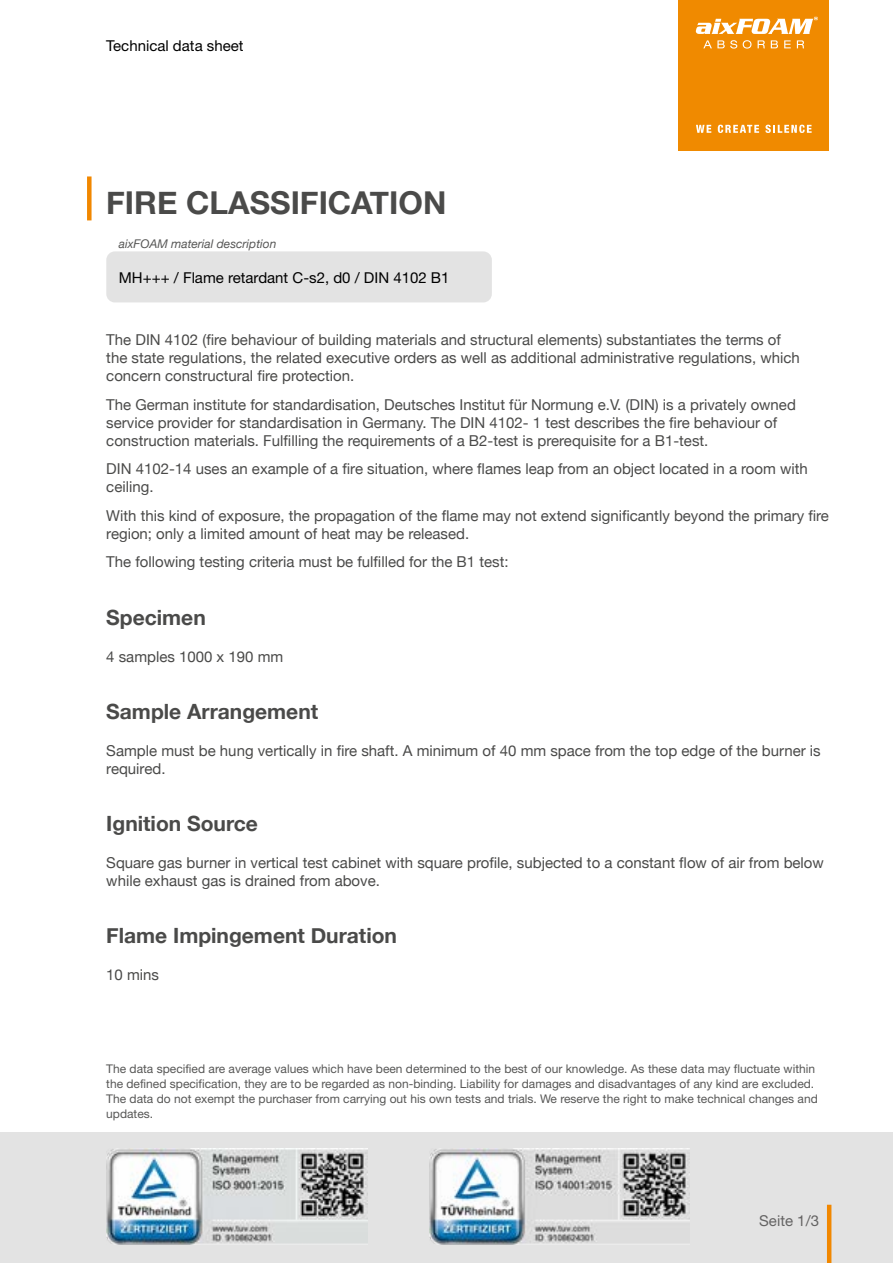
<style>
.page{position:relative;width:893px;height:1263px;background:#fff}
.page>*{position:absolute;margin:0;border:0;box-sizing:border-box;transform-origin:0 0}
.t1{font:700 31.5px "Helvetica Neue";color:#4a4a49}
.t2{font:700 21px "Helvetica Neue";color:#4a4a49}
.t3{font:15px/18px "Helvetica Neue";color:#4a4a49}
.t4{font:15px "Helvetica Neue";color:#000}
.t5{font:15px "Helvetica Neue";color:#646363}
.t6{font:12px/15px "Helvetica Neue";color:#575756}
.t7{font:italic 12px "Helvetica Neue";color:#575756}
</style>
<div class="page">
<div style="left:0;top:1132px;width:893px;height:131px;background:#e3e3e3"></div>
<div style="left:679px;top:0;width:150px;height:151px;background:#f08a00"></div>
<svg style="left:696px;top:17px;width:122px;height:17px"></svg>
<svg style="left:703px;top:40px;width:34px;height:9px"></svg>
<svg style="left:743px;top:40px;width:8px;height:9px"></svg>
<svg style="left:758px;top:40px;width:7px;height:8px"></svg>
<svg style="left:771px;top:40px;width:7px;height:8px"></svg>
<svg style="left:784px;top:40px;width:7px;height:8px"></svg>
<svg style="left:797px;top:40px;width:7px;height:8px"></svg>
<svg style="left:696px;top:125px;width:15px;height:8px"></svg>
<svg style="left:718px;top:125px;width:41px;height:8px"></svg>
<svg style="left:765px;top:125px;width:47px;height:8px"></svg>
<hr style="left:827px;top:1205px;width:4px;height:58px;background:#f18700">
<img style="left:106px;top:1148px;width:261px;height:96px">
<img style="left:429px;top:1148px;width:261px;height:96px">
<div style="left:87px;top:176px;width:5px;height:44px;background:#f18700"></div>
<div style="left:106px;top:251px;width:386px;height:51px;background:#e3e3e3;border-radius:9px"></div>
<p class="t4" style="left:106px;top:37px;width:139px">Technical data sheet</p>
<h1 class="t1" style="left:106px;top:183px;width:342px">FIRE CLASSIFICATION</h1>
<p class="t7" style="left:119px;top:237px;width:159px">aixFOAM material description</p>
<p class="t4" style="left:119px;top:269px;width:332px">MH+++ / Flame retardant C-s2, d0 / DIN 4102 B1</p>
<p class="t3" style="left:106px;top:331px;width:695px">The DIN 4102 (fire behaviour of building materials and structural elements) substantiates the terms of the state regulations, the related executive orders as well as additional administrative regulations, which concern constructural fire protection.</p>
<p class="t3" style="left:106px;top:396px;width:691px">The German institute for standardisation, Deutsches Institut für Normung e.V. (DIN) is a privately owned service provider for standardisation in Germany. The DIN 4102- 1 test describes the fire behaviour of construction materials. Fulfilling the requirements of a B2-test is prerequisite for a B1-test.</p>
<p class="t3" style="left:106px;top:461px;width:703px">DIN 4102-14 uses an example of a fire situation, where flames leap from an object located in a room with ceiling.</p>
<p class="t3" style="left:106px;top:507px;width:724px">With this kind of exposure, the propagation of the flame may not extend significantly beyond the primary fire region; only a limited amount of heat may be released.</p>
<p class="t3" style="left:106px;top:554px;width:404px">The following testing criteria must be fulfilled for the B1 test:</p>
<h2 class="t2" style="left:106px;top:604px;width:101px">Specimen</h2>
<p class="t3" style="left:106px;top:648px;width:179px">4 samples 1000 x 190 mm</p>
<h2 class="t2" style="left:106px;top:698px;width:213px">Sample Arrangement</h2>
<p class="t3" style="left:106px;top:742px;width:716px">Sample must be hung vertically in fire shaft. A minimum of 40 mm space from the top edge of the burner is required.</p>
<h2 class="t2" style="left:106px;top:810px;width:153px">Ignition Source</h2>
<p class="t3" style="left:106px;top:855px;width:719px">Square gas burner in vertical test cabinet with square profile, subjected to a constant flow of air from below while exhaust gas is drained from above.</p>
<h2 class="t2" style="left:106px;top:923px;width:292px">Flame Impingement Duration</h2>
<p class="t3" style="left:106px;top:967px;width:54px">10 mins</p>
<p class="t6" style="left:106px;top:1060px;width:713px">The data specified are average values which have been determined to the best of our knowledge. As these data may fluctuate within the defined specification, they are to be regarded as non-binding. Liability for damages and disadvantages of any kind are excluded.<br>The data do not exempt the purchaser from carrying out his own tests and trials. We reserve the right to make technical changes and updates.</p>
<p class="t5" style="left:759px;top:1212px;width:61px">Seite 1/3</p>
</div>
